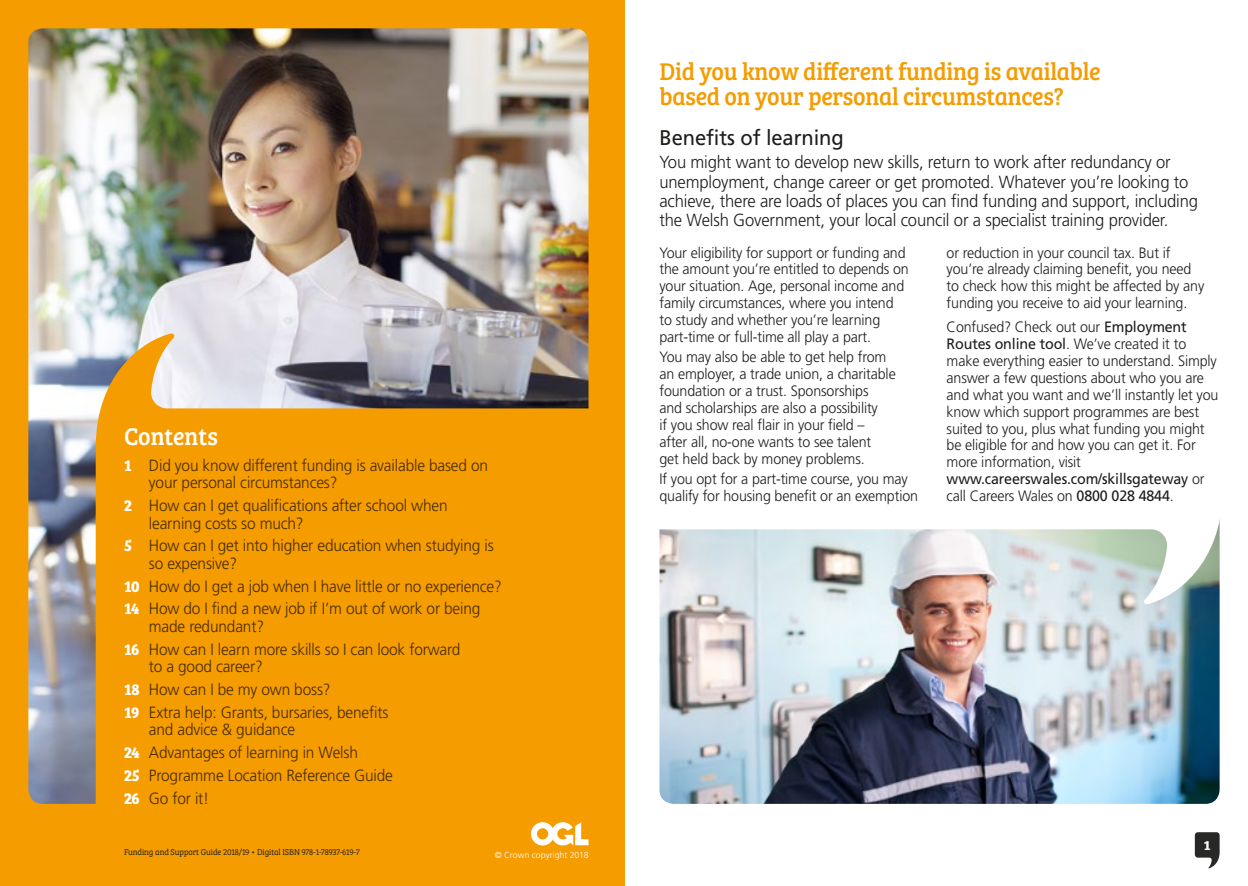
<style>
.page{position:relative;width:1248px;height:886px;background:#fff}
.page>*{position:absolute;margin:0;border:0;box-sizing:border-box;transform-origin:0 0}
.t1{font:25px/25px "Bree Serif";letter-spacing:-.01em;color:#f59c00;scale:.95 1}
.t2{font:25px "Bree Serif";color:#fff;scale:.95 1}
.t3{font:21.25px "Frutiger";letter-spacing:-.005em;color:#1d1d1b;scale:.95 1}
.t4{font:300 17.5px/19.4px "Frutiger LT Std";letter-spacing:-.01em;color:#1d1d1b;scale:.95 1}
.t5{font:300 16.25px/22.9px "Frutiger LT Std";letter-spacing:-.01em;color:#472b00;scale:.95 1}
.t6{font:300 15px/16.9px "Frutiger LT Std";letter-spacing:-.01em;color:#1d1d1b;scale:.95 1}
.t7{font:15px "Frutiger";letter-spacing:-.01em;color:#1d1d1b;scale:.95 1}
.t8{font:700 13.75px "Bree Serif";color:#fff}
.t9{font:300 8.75px "Bree Serif";letter-spacing:-.01em;color:#1d1d1b;scale:.95 1}
.t10{font:300 8.75px "Frutiger LT Std";color:#fff}
.s1{font-family:"Bree Serif";font-weight:700;color:#fff}
.s2{font-family:"Frutiger";font-weight:400}
.s3{font-family:"Frutiger LT Std";font-weight:300}
</style>
<div class="page">
<div style="left:0;top:0;width:624px;height:886px;background:#f59c00"></div>
<img style="left:659px;top:605px;width:560px;height:199px">
<img style="left:28px;top:28px;width:560px;height:776px">
<svg style="left:659px;top:519px;width:561px;height:86px"></svg>
<svg style="left:96px;top:333px;width:493px;height:513px"></svg>
<svg style="left:531px;top:822px;width:57px;height:23px"></svg>
<svg style="left:1194px;top:832px;width:25px;height:36px"></svg>
<h1 class="t2" style="left:124px;top:417px;width:100px">Contents</h1>
<p class="t5" style="left:149px;top:456px;width:358px;line-height:17.5px;text-indent:-25px"><span class="s1">1</span> Did you know different funding is available based on your personal circumstances?</p>
<p class="t5" style="left:149px;top:497px;width:316px;line-height:17.5px;text-indent:-25px"><span class="s1">2</span> How can I get qualifications after school when learning costs so much?</p>
<p class="t5" style="left:149px;top:537px;width:364px;line-height:17.5px;text-indent:-25px"><span class="s1">5</span> How can I get into higher education when studying is so expensive?</p>
<p class="t5" style="left:124px;top:575px;width:399px"><span class="s1">10</span> How do I get a job when I have little or no experience?<br><span class="s1">14</span> How do I find a new job if I’m out of work or being</p>
<p class="t5" style="left:124px;top:615px;width:355px;text-indent:25px">made redundant?<br><span class="s1">16</span> How can I learn more skills so I can look forward</p>
<p class="t5" style="left:124px;top:655px;width:280px;text-indent:25px">to a good career?<br><span class="s1">18</span> How can I be my own boss?<br><span class="s1">19</span> Extra help: Grants, bursaries, benefits</p>
<p class="t5" style="left:124px;top:718px;width:284px;text-indent:25px">and advice &amp; guidance<br><span class="s1">24</span> Advantages of learning in Welsh<br><span class="s1">25</span> Programme Location Reference Guide<br><span class="s1">26</span> Go for it!</p>
<p class="t9" style="left:124px;top:846px;width:249px">Funding and Support Guide 2018/19 • Digital ISBN 978-1-78937-619-7</p>
<p class="t10" style="left:495px;top:850px;width:95px">© Crown copyright 2018</p>
<h1 class="t1" style="left:659px;top:58px;width:466px">Did you know different funding is available based on your personal circumstances?</h1>
<h2 class="t3" style="left:659px;top:125px;width:196px">Benefits of learning</h2>
<p class="t4" style="left:659px;top:153px;width:568px">You might want to develop new skills, return to work after redundancy or unemployment, change career or get promoted. Whatever you’re looking to achieve, there are loads of places you can find funding and support, including the Welsh Government, your local council or a specialist training provider.</p>
<p class="t6" style="left:659px;top:244px;width:264px">Your eligibility for support or funding and the amount you’re entitled to depends on your situation. Age, personal income and family circumstances, where you intend to study and whether you’re learning part-time or full-time all play a part.</p>
<p class="t6" style="left:659px;top:349px;width:250px">You may also be able to get help from an employer, a trade union, a charitable foundation or a trust. Sponsorships<br>and scholarships are also a possibility<br>if you show real flair in your field – after all, no-one wants to see talent<br>get held back by money problems.</p>
<p class="t6" style="left:659px;top:471px;width:274px">If you opt for a part-time course, you may qualify for housing benefit or an exemption</p>
<p class="t6" style="left:946px;top:244px;width:273px">or reduction in your council tax. But if you’re already claiming benefit, you need to check how this might be affected by any funding you receive to aid your learning.</p>
<p class="t6" style="left:946px;top:319px;width:287px">Confused? Check out our <span class="s2">Employment Routes online tool</span>. We’ve created it to make everything easier to understand. Simply answer a few questions about who you are and what you want and we’ll instantly let you know which support programmes are best suited to you, plus what funding you might be eligible for and how you can get it. For more information, visit</p>
<p class="t7" style="left:946px;top:470px;width:273px">www.careerswales.com/skillsgateway <span class="s3">or</span></p>
<p class="t6" style="left:946px;top:488px;width:241px">call Careers Wales on <span class="s2">0800 028 4844</span>.</p>
<p class="t8" style="left:1203px;top:834px;width:8px">1</p>
</div>
